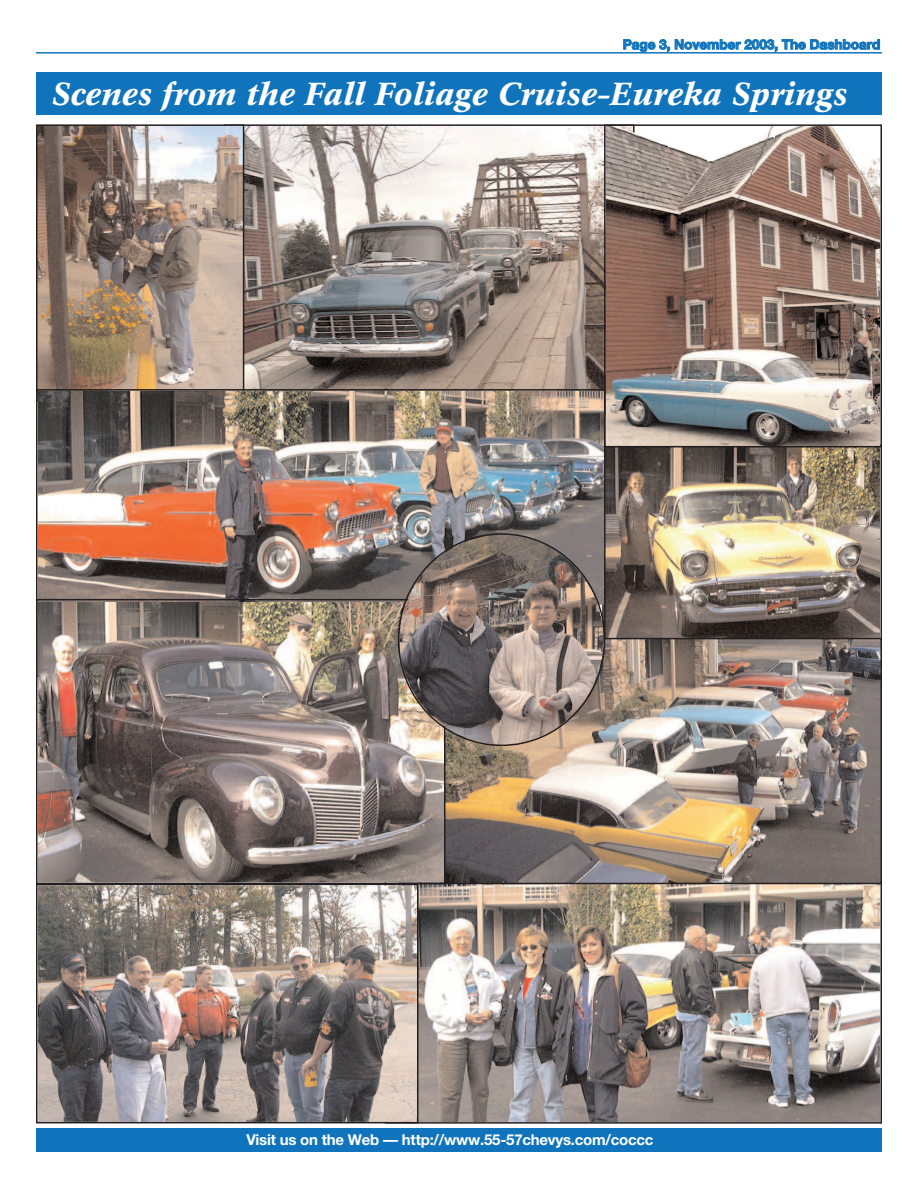
<style>
.page{position:relative;width:918px;height:1188px;background:#fff}
.page>*{position:absolute;margin:0;border:0;box-sizing:border-box;transform-origin:0 0}
.t1{font:italic 700 31.5px "A Concorde";letter-spacing:.025em;color:#fff;scale:1.05 1}
.t2{font:600 15px "A Helvetica";letter-spacing:-.015em;color:#fff}
.t3{font:600 13.5px "A Helvetica";color:#1074bc}
</style>
<div class="page">
<img style="left:606px;top:448px;width:273px;height:190px">
<img style="left:244px;top:127px;width:360px;height:262px">
<img style="left:39px;top:127px;width:202px;height:262px">
<div style="left:36px;top:124px;width:208px;height:277px;border:2px solid #231f20"></div>
<img style="left:418px;top:884px;width:461px;height:237px">
<div style="left:36px;top:72px;width:846px;height:43px;background:#1074bc"></div>
<hr style="left:36px;top:52px;width:846px;height:2px;background:#1074bc">
<div style="left:36px;top:1128px;width:846px;height:24px;background:#1074bc"></div>
<img style="left:39px;top:887px;width:376px;height:233px">
<div style="left:36px;top:884px;width:382px;height:239px;border:2px solid #231f20"></div>
<img style="left:39px;top:392px;width:564px;height:207px">
<img style="left:607px;top:127px;width:272px;height:317px">
<div style="left:604px;top:124px;width:278px;height:323px;border:2px solid #231f20"></div>
<img style="left:446px;top:641px;width:433px;height:240px">
<div style="left:418px;top:638px;width:464px;height:246px;border:2px solid #231f20"></div>
<img style="left:39px;top:602px;width:404px;height:279px">
<div style="left:36px;top:599px;width:410px;height:285px;border:2px solid #231f20"></div>
<svg style="left:398px;top:533px;width:207px;height:213px;background:#887b74"></svg>
<p class="t3" style="left:623px;top:40px;width:259px">Page 3, November 2003, The Dashboard</p>
<h1 class="t1" style="left:51px;top:81px;width:759px">Scenes from the Fall Foliage Cruise-Eureka Springs</h1>
<p class="t2" style="left:246px;top:1134px;width:409px">Visit us on the Web — http://www.55-57chevys.com/coccc</p>
</div>
